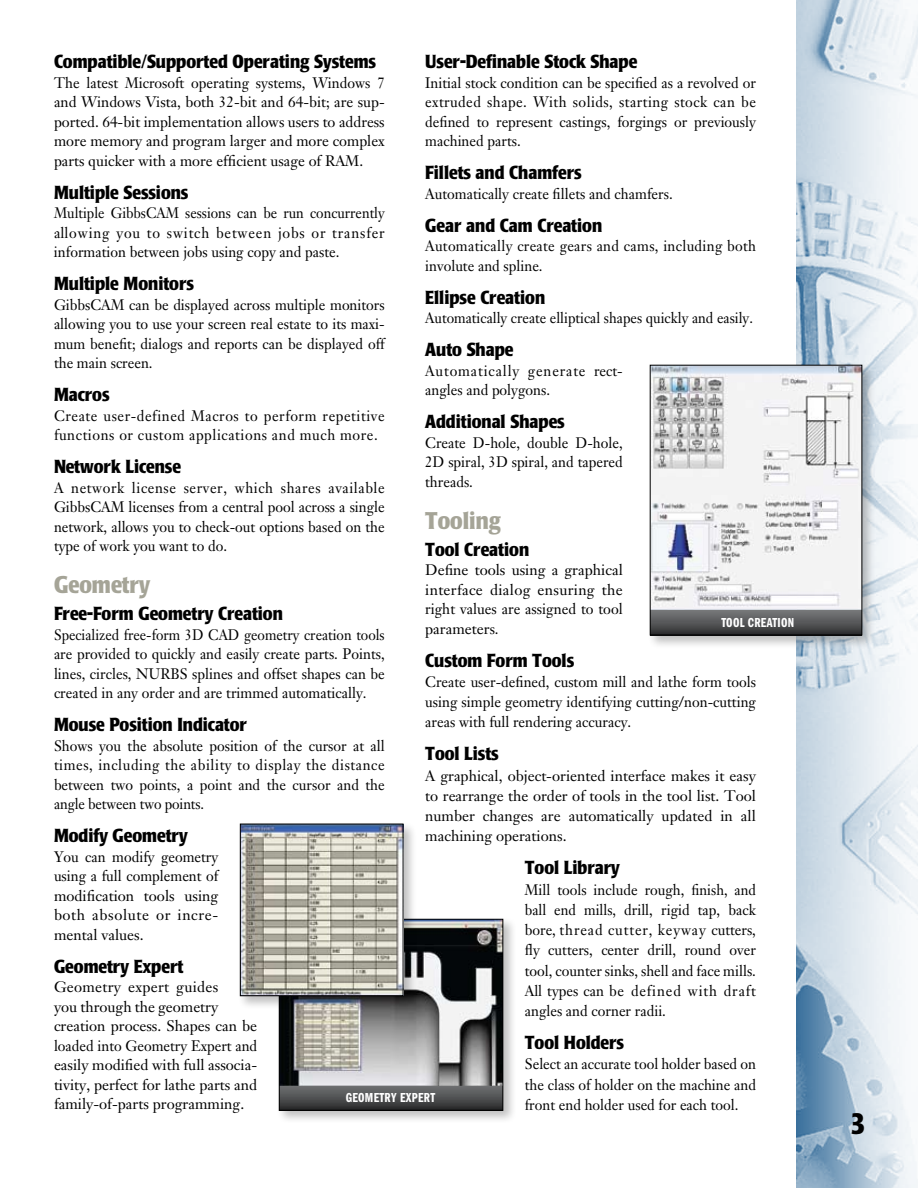
<style>
.page{position:relative;width:918px;height:1188px;background:#fff}
.page>*{position:absolute;margin:0;border:0;box-sizing:border-box;transform-origin:0 0}
.t1{font:700 condensed 30px "Poppl Laudatio";color:#000}
.t2{font:700 condensed 24px "Poppl Laudatio";color:#a5a497}
.t3{font:700 condensed 18.75px "Poppl Laudatio";color:#000}
.t4{font:15px/19.5px "Janson Text";color:#000;text-align:justify;scale:.95 1}
.t5{font:15px/19.5px "Janson Text";color:#000;text-align:justify}
.t6{font:15px/19.5px "Janson Text";color:#000;text-align:justify;scale:.92 1}
.t7{font:15px/19.5px "Janson Text";letter-spacing:.04em;color:#000;scale:.95 1}
.t8{font:15px/19.5px "Janson Text";letter-spacing:.02em;color:#000;scale:.95 1}
.t9{font:15px "Janson Text";color:#000;scale:.93 1}
.t10{font:15px/19.5px "Janson Text";letter-spacing:.06em;color:#000;scale:.95 1}
.t11{font:13.5px "Franklin Gothic Demi Cmpr";letter-spacing:.02em;color:#fff}
</style>
<div class="page">
<img style="left:796px;top:0;width:122px;height:1188px">
<div style="left:647px;top:362px;width:235px;height:294px;background:#000;opacity:.25"></div>
<svg style="left:652px;top:610px;width:208px;height:23px;background:#57585a"></svg>
<img style="left:652px;top:367px;width:208px;height:243px">
<div style="left:650px;top:365px;width:212px;height:270px;border:1px solid #000"></div>
<div style="left:276px;top:916px;width:247px;height:214px;background:#000;opacity:.25"></div>
<svg style="left:281px;top:1086px;width:220px;height:23px;background:#4e4f51"></svg>
<img style="left:281px;top:921px;width:220px;height:165px">
<div style="left:279px;top:919px;width:224px;height:192px;border:1px solid #000"></div>
<div style="left:237px;top:821px;width:186px;height:195px;background:#000;opacity:.25"></div>
<img style="left:242px;top:826px;width:159px;height:168px">
<div style="left:240px;top:824px;width:163px;height:172px;border:1px solid #000"></div>
<p class="t3" style="left:425px;top:51px;width:214px">User-Definable Stock Shape</p>
<p class="t4" style="left:425px;top:72px;width:350px">Initial stock condition can be specified as a revolved or extruded shape. With solids, starting stock can be defined to represent castings, forgings or previously machined parts.</p>
<p class="t3" style="left:425px;top:162px;width:158px">Fillets and Chamfers</p>
<p class="t4" style="left:425px;top:183px;width:262px">Automatically create fillets and chamfers.</p>
<p class="t3" style="left:425px;top:214px;width:178px">Gear and Cam Creation</p>
<p class="t8" style="left:425px;top:236px;width:350px">Automatically create gears and cams, including both involute and spline.</p>
<p class="t3" style="left:425px;top:286px;width:121px">Ellipse Creation</p>
<p class="t9" style="left:425px;top:308px;width:354px">Automatically create elliptical shapes quickly and easily.</p>
<p class="t3" style="left:425px;top:339px;width:90px">Auto Shape</p>
<p class="t10" style="left:425px;top:360px;width:209px">Automatically generate rect&shy;angles and polygons.</p>
<p class="t3" style="left:425px;top:411px;width:141px">Additional Shapes</p>
<p class="t4" style="left:425px;top:432px;width:210px">Create D-hole, double D-hole, 2D spiral, 3D spiral, and tapered threads.</p>
<h2 class="t2" style="left:425px;top:507px;width:77px">Tooling</h2>
<p class="t3" style="left:425px;top:538px;width:105px">Tool Creation</p>
<p class="t5" style="left:425px;top:560px;width:199px">Define tools using a graphical interface dialog ensuring the right values are assigned to tool parameters.</p>
<p class="t3" style="left:425px;top:649px;width:150px">Custom Form Tools</p>
<p class="t4" style="left:425px;top:671px;width:350px;line-height:20.2px">Create user-defined, custom mill and lathe form tools using simple geometry identifying cutting/non-cutting areas with full rendering accuracy.</p>
<p class="t3" style="left:425px;top:743px;width:75px">Tool Lists</p>
<p class="t5" style="left:425px;top:765px;width:332px;line-height:20.2px">A graphical, object-oriented interface makes it easy to rearrange the order of tools in the tool list. Tool number changes are automatically updated in all machining operations.</p>
<p class="t3" style="left:525px;top:857px;width:96px">Tool Library</p>
<p class="t4" style="left:525px;top:879px;width:245px;line-height:20.2px">Mill tools include rough, finish, and ball end mills, drill, rigid tap, back bore, thread cutter, keyway cutters, fly cutters, center drill, round over tool, counter sinks, shell and face mills.<br>All types can be defined with draft angles and corner radii.</p>
<p class="t3" style="left:525px;top:1032px;width:101px">Tool Holders</p>
<p class="t4" style="left:525px;top:1054px;width:245px;line-height:20.2px">Select an accurate tool holder based on the class of holder on the machine and front end holder used for each tool.</p>
<p class="t3" style="left:54px;top:51px;width:323px">Compatible/Supported Operating Systems</p>
<p class="t4" style="left:54px;top:72px;width:350px">The latest Microsoft operating systems, Windows 7 and Windows Vista, both 32-bit and 64-bit; are sup&shy;ported. 64-bit implementation allows users to address more memory and program larger and more complex parts quicker with a more efficient usage of RAM.</p>
<p class="t3" style="left:54px;top:181px;width:136px">Multiple Sessions</p>
<p class="t6" style="left:54px;top:203px;width:361px">Multiple GibbsCAM sessions can be run concurrently allowing you to switch between jobs or transfer information between jobs using copy and paste.</p>
<p class="t3" style="left:54px;top:273px;width:141px">Multiple Monitors</p>
<p class="t4" style="left:54px;top:294px;width:350px">GibbsCAM can be displayed across multiple monitors allowing you to use your screen real estate to its maxi&shy;mum benefit; dialogs and reports can be displayed off the main screen.</p>
<p class="t3" style="left:54px;top:384px;width:57px">Macros</p>
<p class="t7" style="left:54px;top:405px;width:350px">Create user-defined Macros to perform repetitive functions or custom applications and much more.</p>
<p class="t3" style="left:54px;top:456px;width:128px">Network License</p>
<p class="t4" style="left:54px;top:477px;width:350px">A network license server, which shares available GibbsCAM licenses from a central pool across a single network, allows you to check-out options based on the type of work you want to do.</p>
<h2 class="t2" style="left:54px;top:571px;width:97px">Geometry</h2>
<p class="t3" style="left:54px;top:603px;width:230px">Free-Form Geometry Creation</p>
<p class="t6" style="left:54px;top:624px;width:361px">Specialized free-form 3D CAD geometry creation tools are provided to quickly and easily create parts. Points, lines, circles, NURBS splines and offset shapes can be created in any order and are trimmed automatically.</p>
<p class="t3" style="left:54px;top:714px;width:195px">Mouse Position Indicator</p>
<p class="t4" style="left:54px;top:735px;width:350px">Shows you the absolute position of the cursor at all times, including the ability to display the distance between two points, a point and the cursor and the angle between two points.</p>
<p class="t3" style="left:54px;top:825px;width:135px">Modify Geometry</p>
<p class="t4" style="left:54px;top:846px;width:175px">You can modify geometry using a full complement of modification tools using both absolute or incre&shy;mental values.</p>
<p class="t3" style="left:54px;top:955px;width:131px">Geometry Expert</p>
<p class="t5" style="left:54px;top:977px;width:205px;text-align:left">Geometry expert guides<br>you through the geometry creation process. Shapes can be loaded into Geometry Expert and easily modified with full associa&shy;tivity, perfect for lathe parts and family-of-parts programming.</p>
<p class="t11" style="left:721px;top:616px;width:74px">TOOL CREATION</p>
<p class="t11" style="left:346px;top:1090px;width:91px">GEOMETRY EXPERT</p>
<h1 class="t1" style="left:850px;top:1106px;width:16px">3</h1>
</div>
